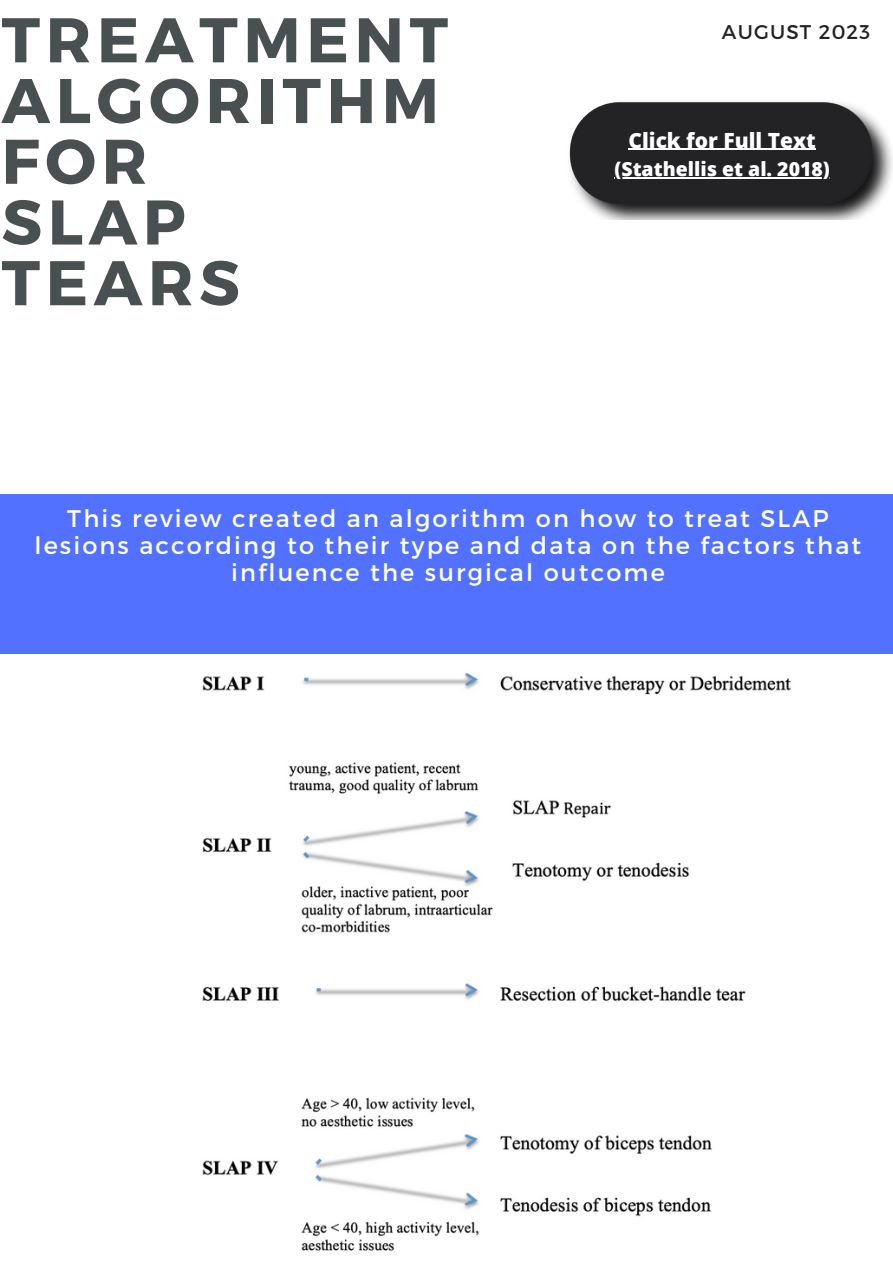
<style>
.page{position:relative;width:893px;height:1264px;background:#fff}
.page>*{position:absolute;margin:0;border:0;box-sizing:border-box;transform-origin:0 0}
.t1{font:700 63px/60.8px "Montserrat";letter-spacing:.09em;color:#495052}
.t2{font:26.4px "Montserrat";letter-spacing:.09em;color:#fff}
.t3{font:24px/27px "Montserrat";letter-spacing:.09em;color:#fff;text-align:center}
.t4{font:800 20.85px "Open Sans";color:#fff}
.t5{font:19.8px "Montserrat";letter-spacing:.06em;color:#222}
.t6{font:800 19.5px "Open Sans";color:#fff}
</style>
<div class="page">
<div style="left:0;top:495px;width:892px;height:767px;background:#5271ff"></div>
<img style="left:569px;top:102px;width:323px;height:118px">
<hr style="left:628px;top:149px;width:187px;height:1px;background:#fff">
<hr style="left:614px;top:177px;width:108px;height:1px;background:#fff">
<hr style="left:722px;top:177px;width:107px;height:1px;background:#fff">
<div style="left:0;top:654px;width:892px;height:608px;background:#fff"></div>
<img style="left:202px;top:673px;width:590px;height:578px">
<p class="t1" style="left:2px;top:6px;width:448px">TREATMENT<br>ALGORITHM</p>
<p class="t1" style="left:2px;top:128px;width:147px">FOR</p>
<p class="t1" style="left:2px;top:188px;width:186px">SLAP</p>
<p class="t1" style="left:2px;top:249px;width:240px">TEARS</p>
<p class="t5" style="left:721px;top:19px;width:150px">AUGUST 2023</p>
<p class="t4" style="left:628px;top:125px;width:189px">Click for Full Text</p>
<p class="t6" style="left:614px;top:155px;width:217px">(Stathellis et al. 2018)</p>
<p class="t3" style="left:34px;top:503px;width:828px">This review created an algorithm on how to treat SLAP lesions according to their type and data on the factors that influence the surgical outcome</p>
<p class="t2" style="left:25px;top:537px;width:869px">The study examined the association of standardized and</p>
</div>
